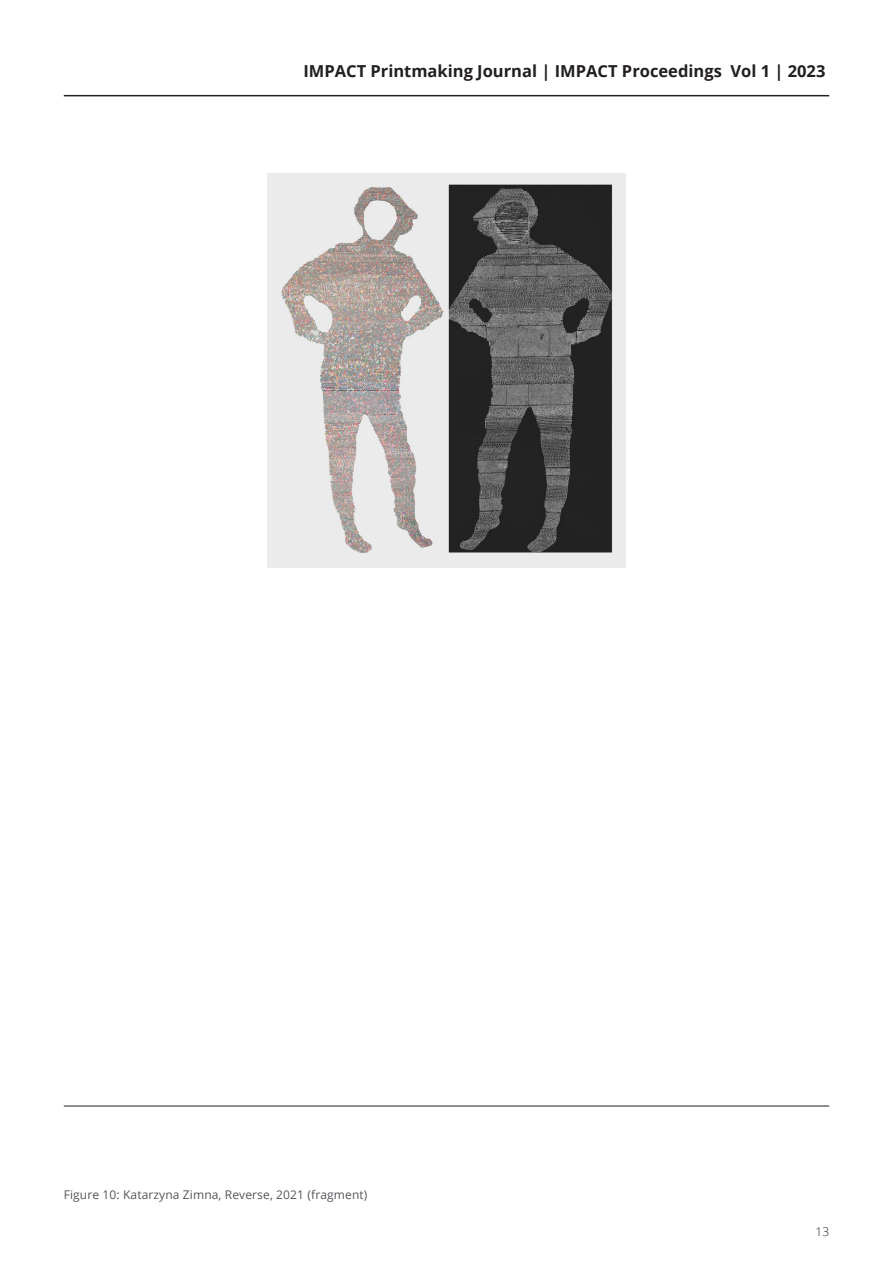
<style>
.page{position:relative;width:893px;height:1263px;background:#fff}
.page>*{position:absolute;margin:0;border:0;box-sizing:border-box;transform-origin:0 0}
.t1{font:700 16.5px "Open Sans";color:#231f20}
.t2{font:12px "Open Sans";letter-spacing:.01em;color:#54555a}
.t3{font:300 12px "Open Sans";color:#231f20}
.s1{font-style:inherit}
</style>
<div class="page">
<hr style="left:64px;top:95px;width:765px;height:1px;background:#231f20">
<hr style="left:64px;top:1106px;width:765px;height:1px;background:#231f20">
<img style="left:268px;top:173px;width:357px;height:395px">
<p class="t1" style="left:303px;top:59px;width:524px">IMPACT Printmaking Journal | IMPACT Proceedings <span class="s1">Vol 1</span> | 2023</p>
<p class="t2" style="left:64px;top:1186px;width:305px">Figure 10: Katarzyna Zimna, Reverse, 2021 (fragment)</p>
<p class="t3" style="left:815px;top:1223px;width:15px">13</p>
</div>
